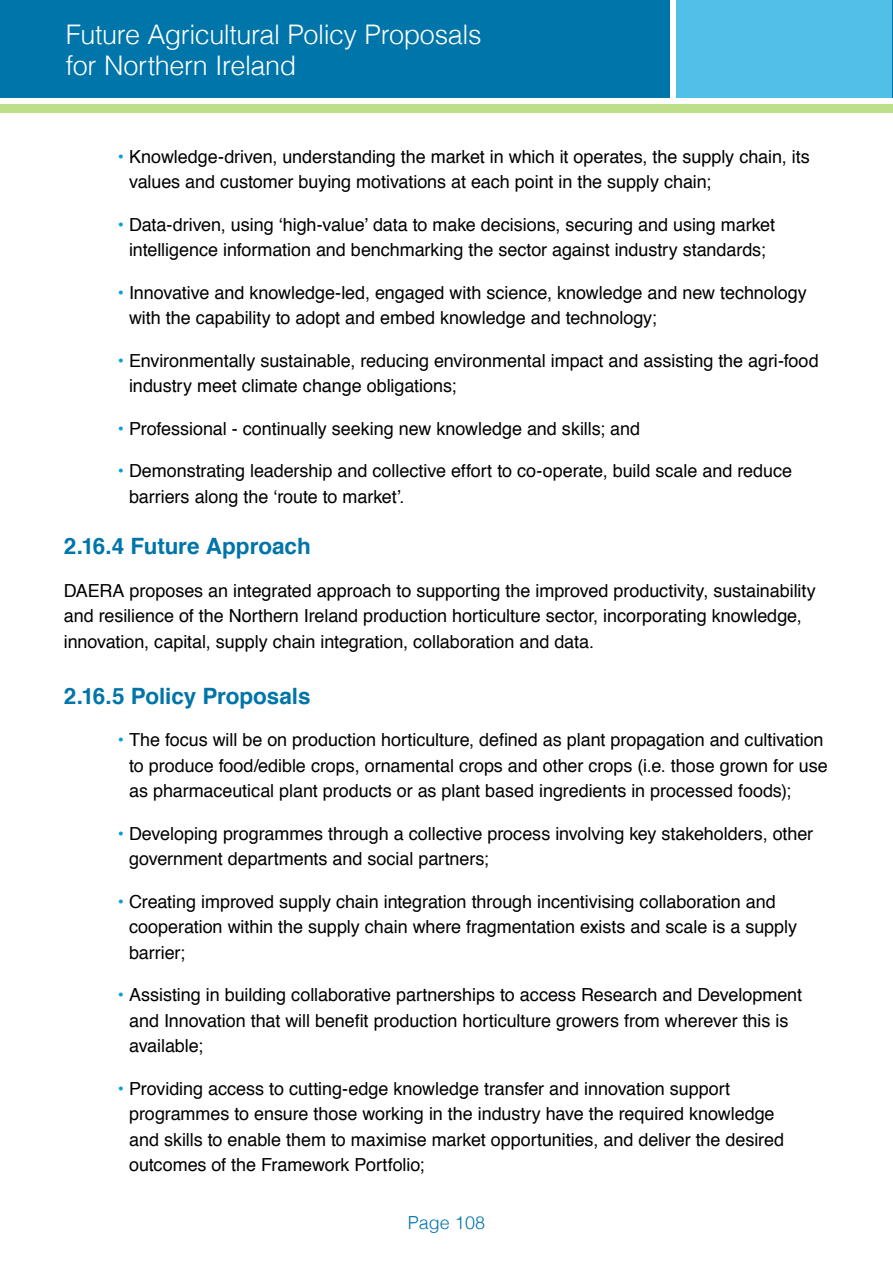
<style>
.page{position:relative;width:893px;height:1263px;background:#fff}
.page>*{position:absolute;margin:0;border:0;box-sizing:border-box;transform-origin:0 0}
.t1{font:300 27px/31.5px "Helvetica";letter-spacing:-.015em;color:#fff}
._1_2_Sub_Header{font:700 22.5px "Helvetica";letter-spacing:-.005em;color:#0075a9}
._1_3_Body_Text{font:18px/25.5px "Helvetica";letter-spacing:-.005em;color:#000}
.t2{font:300 18px "Helvetica";color:#0075a9}
.s1{color:#009fdb}
</style>
<div class="page">
<div style="left:677px;top:0;width:216px;height:98px;background:#50c0e8"></div>
<div style="left:0;top:0;width:669px;height:98px;background:#0075a9"></div>
<div style="left:0;top:104px;width:892px;height:9px;background:#bedf89"></div>
<hr style="left:892px;top:0;width:1px;height:98px;background:#0075a9">
<h1 class="t1" style="left:66px;top:17px;width:417px">Future Agricultural Policy Proposals for Northern Ireland</h1>
<p class="_1_3_Body_Text" style="left:129px;top:143px;width:682px;text-indent:-11px"><span class="s1">•</span> Knowledge-driven, understanding the market in which it operates, the supply chain, its values and customer buying motivations at each point in the supply chain;</p>
<p class="_1_3_Body_Text" style="left:118px;top:211px;width:659px;text-align:center"><span class="s1">•</span> Data-driven, using ‘high-value’ data to make decisions, securing and using market intelligence information and benchmarking the sector against industry standards;</p>
<p class="_1_3_Body_Text" style="left:129px;top:279px;width:679px;text-indent:-11px"><span class="s1">•</span> Innovative and knowledge-led, engaged with science, knowledge and new technology with the capability to adopt and embed knowledge and technology;</p>
<p class="_1_3_Body_Text" style="left:129px;top:347px;width:691px;text-indent:-11px"><span class="s1">•</span> Environmentally sustainable, reducing environmental impact and assisting the agri-food industry meet climate change obligations;</p>
<p class="_1_3_Body_Text" style="left:118px;top:415px;width:524px"><span class="s1">•</span> Professional - continually seeking new knowledge and skills; and</p>
<p class="_1_3_Body_Text" style="left:129px;top:458px;width:665px;text-indent:-11px"><span class="s1">•</span> Demonstrating leadership and collective effort to co-operate, build scale and reduce barriers along the ‘route to market’.</p>
<p class="_1_2_Sub_Header" style="left:64px;top:528px;width:248px">2.16.4 Future Approach</p>
<p class="_1_3_Body_Text" style="left:64px;top:577px;width:753px">DAERA proposes an integrated approach to supporting the improved productivity, sustainability and resilience of the Northern Ireland production horticulture sector, incorporating knowledge, innovation, capital, supply chain integration, collaboration and data.</p>
<p class="_1_2_Sub_Header" style="left:64px;top:677px;width:248px">2.16.5 Policy Proposals</p>
<p class="_1_3_Body_Text" style="left:129px;top:726px;width:700px;text-indent:-11px"><span class="s1">•</span> The focus will be on production horticulture, defined as plant propagation and cultivation to produce food/edible crops, ornamental crops and other crops (i.e. those grown for use as pharmaceutical plant products or as plant based ingredients in processed foods);</p>
<p class="_1_3_Body_Text" style="left:129px;top:820px;width:686px;text-indent:-11px"><span class="s1">•</span> Developing programmes through a collective process involving key stakeholders, other government departments and social partners;</p>
<p class="_1_3_Body_Text" style="left:129px;top:888px;width:670px;text-indent:-11px"><span class="s1">•</span> Creating improved supply chain integration through incentivising collaboration and cooperation within the supply chain where fragmentation exists and scale is a supply barrier;</p>
<p class="_1_3_Body_Text" style="left:129px;top:981px;width:674px;text-indent:-11px"><span class="s1">•</span> Assisting in building collaborative partnerships to access Research and Development and Innovation that will benefit production horticulture growers from wherever this is available;</p>
<p class="_1_3_Body_Text" style="left:129px;top:1075px;width:656px;text-indent:-11px"><span class="s1">•</span> Providing access to cutting-edge knowledge transfer and innovation support programmes to ensure those working in the industry have the required knowledge and skills to enable them to maximise market opportunities, and deliver the desired outcomes of the Framework Portfolio;</p>
<p class="t2" style="left:408px;top:1207px;width:79px">Page 108</p>
</div>
